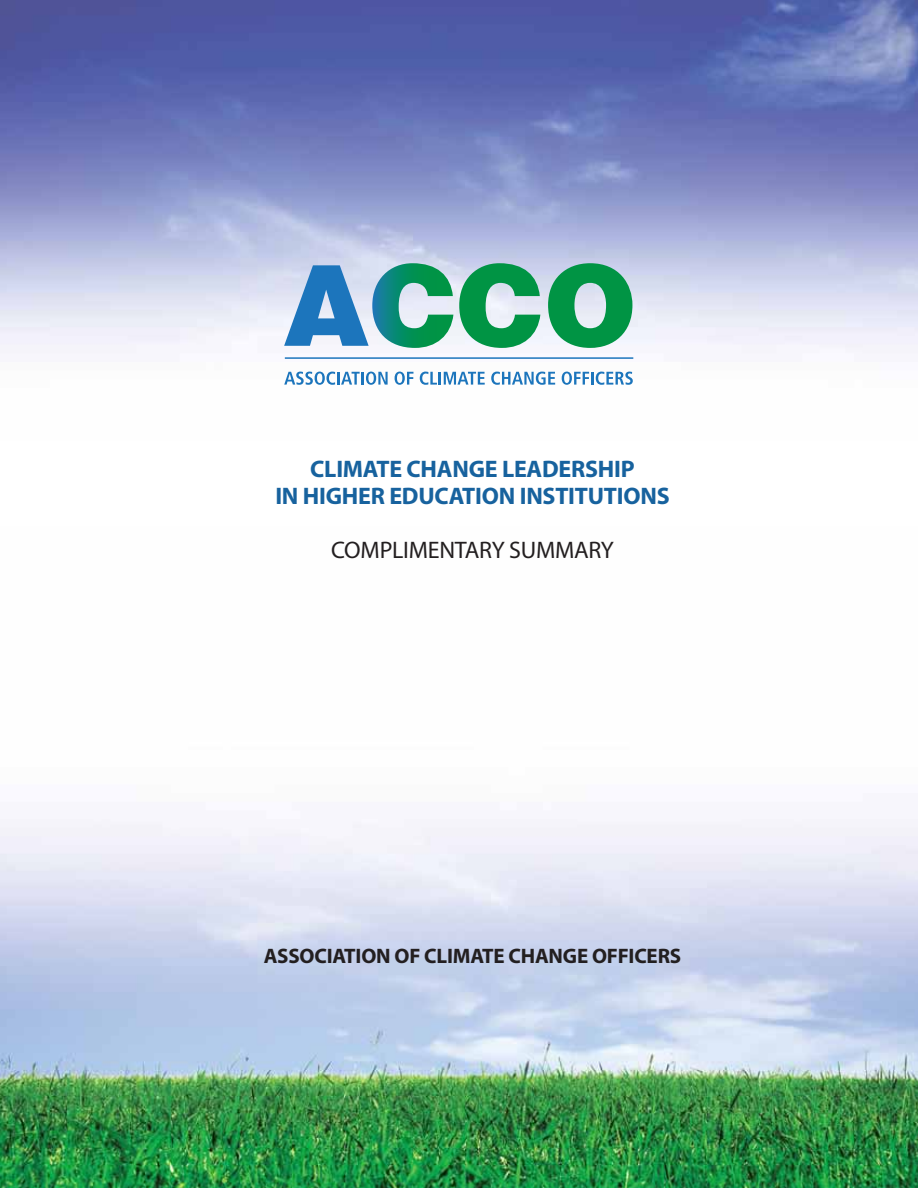
<style>
.page{position:relative;width:918px;height:1188px;background:#fff}
.page>*{position:absolute;margin:0;border:0;box-sizing:border-box;transform-origin:0 0}
.t1{font:700 24px/27px "Myriad Pro";letter-spacing:-.01em;color:#17629e;text-align:center}
.t2{font:24px "Myriad Pro";letter-spacing:-.01em;color:#231f20}
.t3{font:700 21px "Myriad Pro";letter-spacing:-.01em;color:#231f20}
</style>
<div class="page">
<img style="left:0;top:819px;width:918px;height:369px">
<img style="left:0;top:0;width:918px;height:385px">
<svg style="left:284px;top:372px;width:104px;height:13px"></svg>
<svg style="left:395px;top:372px;width:18px;height:13px"></svg>
<svg style="left:420px;top:372px;width:65px;height:13px"></svg>
<svg style="left:491px;top:372px;width:64px;height:13px"></svg>
<svg style="left:562px;top:372px;width:71px;height:13px"></svg>
<hr style="left:285px;top:357px;width:348px;height:2px;background:#1c75bc">
<svg style="left:284px;top:263px;width:169px;height:85px;background:#6faebd"></svg>
<svg style="left:459px;top:263px;width:81px;height:85px;background:#5fb68d"></svg>
<svg style="left:548px;top:263px;width:84px;height:85px;background:#50b082"></svg>
<p class="t1" style="left:275px;top:455px;width:396px">CLIMATE CHANGE LEADERSHIP<br>IN HIGHER EDUCATION INSTITUTIONS</p>
<p class="t2" style="left:331px;top:535px;width:284px">COMPLIMENTARY SUMMARY</p>
<p class="t3" style="left:264px;top:942px;width:419px">ASSOCIATION OF CLIMATE CHANGE OFFICERS</p>
</div>
